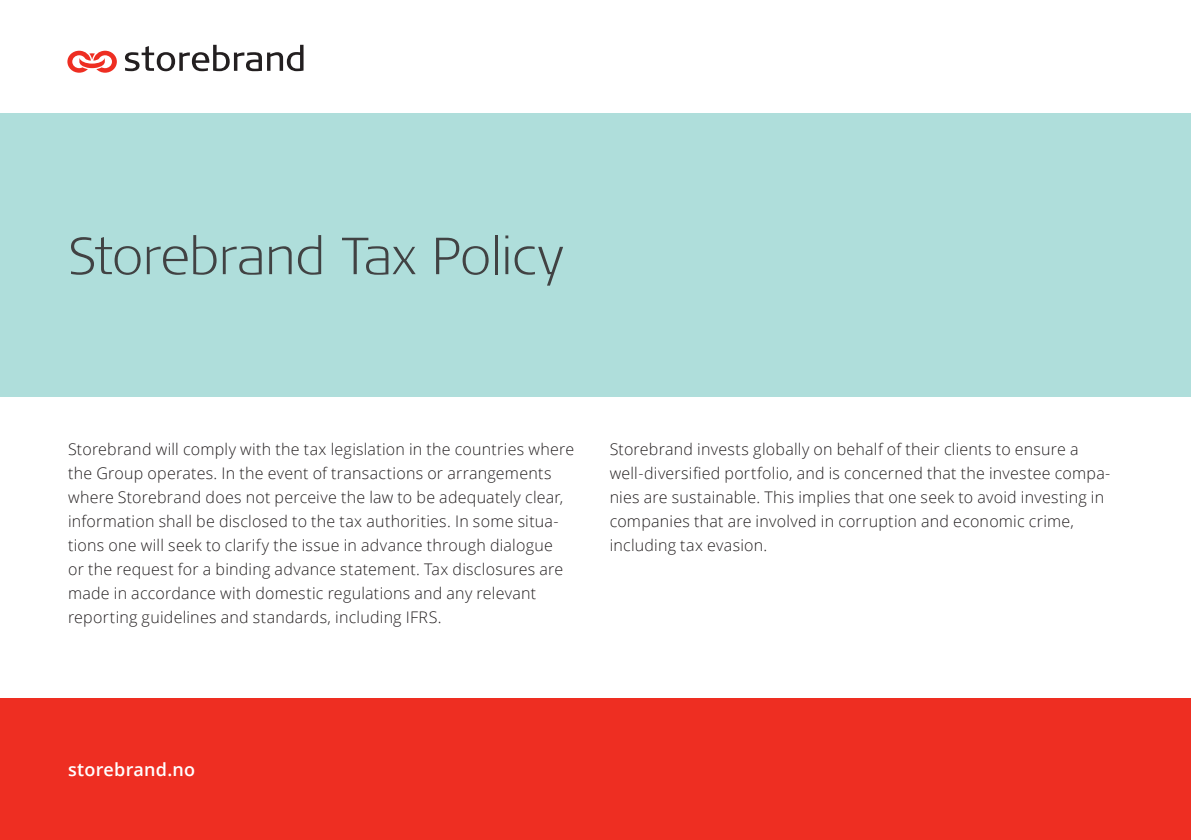
<style>
.page{position:relative;width:1191px;height:840px;background:#fff}
.page>*{position:absolute;margin:0;border:0;box-sizing:border-box;transform-origin:0 0}
.t1{font:300 expanded 52px "Signa OT";letter-spacing:-.01em;color:#414243}
.t2{font:600 18px "Open Sans";letter-spacing:.01em;color:#fff}
.t3{font:300 16px/24px "Open Sans";letter-spacing:.015em;color:#231f20}
</style>
<div class="page">
<svg style="left:67px;top:50px;width:50px;height:23px"></svg>
<svg style="left:125px;top:45px;width:178px;height:26px"></svg>
<div style="left:0;top:113px;width:1191px;height:284px;background:#afdedb"></div>
<div style="left:0;top:697px;width:1191px;height:142px;background:#ee2e22"></div>
<h1 class="t1" style="left:68px;top:225px;width:497px">Storebrand Tax Policy</h1>
<p class="t3" style="left:68px;top:436px;width:507px">Storebrand will comply with the tax legislation in the countries where the Group operates. In the event of transactions or arrangements where Storebrand does not perceive the law to be adequately clear, information shall be disclosed to the tax authorities. In some situa&shy;tions one will seek to clarify the issue in advance through dialogue<br>or the request for a binding advance statement. Tax disclosures are made in accordance with domestic regulations and any relevant reporting guidelines and standards, including IFRS.</p>
<p class="t3" style="left:609px;top:436px;width:502px">Storebrand invests globally on behalf of their clients to ensure a well-diversified portfolio, and is concerned that the investee compa&shy;nies are sustainable. This implies that one seek to avoid investing in companies that are involved in corruption and economic crime, including tax evasion.</p>
<p class="t2" style="left:68px;top:756px;width:129px">storebrand.no</p>
</div>
